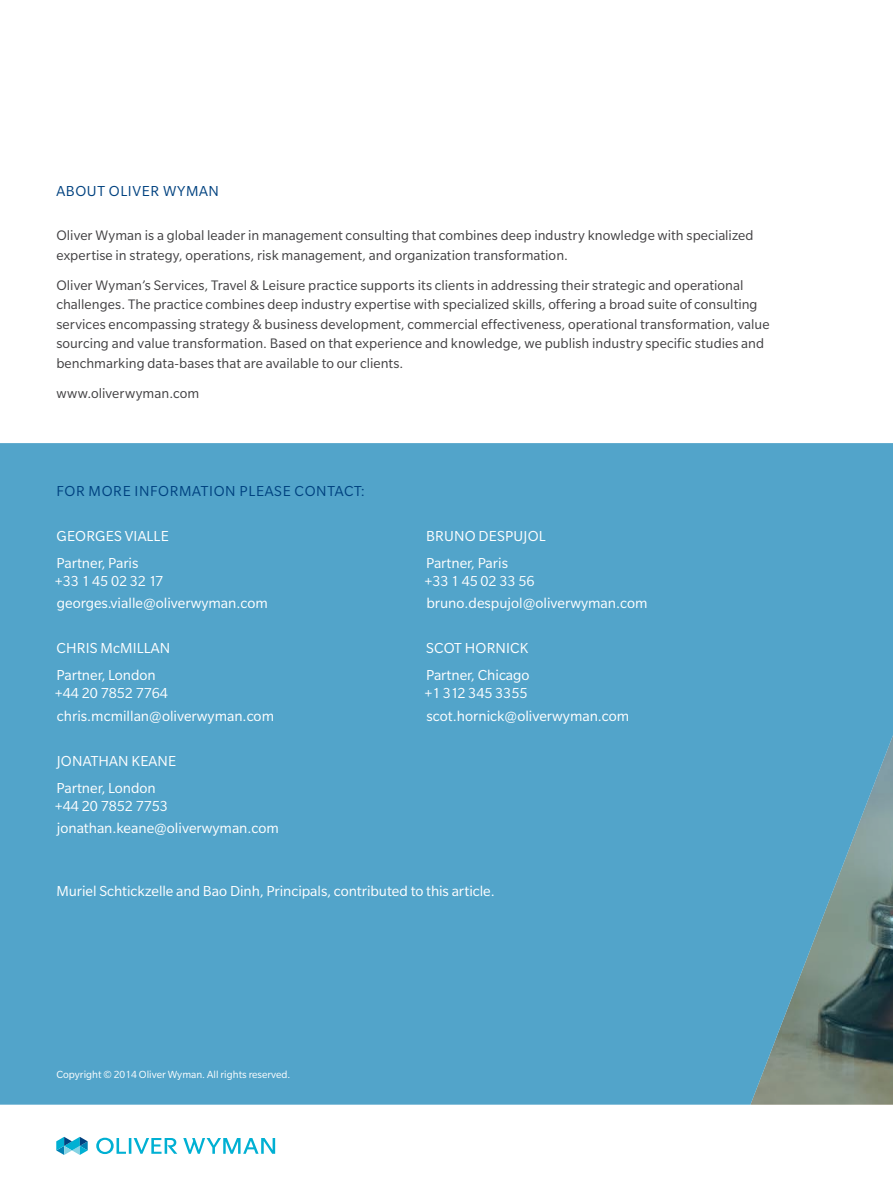
<style>
.page{position:relative;width:893px;height:1188px;background:#fff}
.page>*{position:absolute;margin:0;border:0;box-sizing:border-box;transform-origin:0 0}
.t1{font:15.75px/27px "Slate Pro";color:#fff}
.t2{font:15.75px "Slate Pro";letter-spacing:.04em;color:#004280}
.t3{font:15px/19.5px "Slate Pro";letter-spacing:.005em;color:#414042}
.t4{font:11.25px "Slate Pro";color:#fff}
</style>
<div class="page">
<div style="left:0;top:443px;width:750px;height:662px;background:#52a4ca"></div>
<svg style="left:750px;top:443px;width:143px;height:662px;background:#5999b3"></svg>
<svg style="left:56px;top:1137px;width:32px;height:18px"></svg>
<svg style="left:183px;top:1138px;width:92px;height:16px"></svg>
<svg style="left:96px;top:1138px;width:81px;height:16px"></svg>
<p class="t2" style="left:56px;top:182px;width:164px">ABOUT OLIVER WYMAN</p>
<p class="t3" style="left:56px;top:226px;width:699px">Oliver Wyman is a global leader in management consulting that combines deep industry knowledge with specialized expertise in strategy, operations, risk management, and organization transformation.</p>
<p class="t3" style="left:56px;top:275px;width:715px">Oliver Wyman’s Services, Travel &amp; Leisure practice supports its clients in addressing their strategic and operational challenges. The practice combines deep industry expertise with specialized skills, offering a broad suite of consulting services encompassing strategy &amp; business development, commercial effectiveness, operational transformation, value sourcing and value transformation. Based on that experience and knowledge, we publish industry specific studies and benchmarking data-bases that are available to our clients.</p>
<p class="t3" style="left:56px;top:383px;width:144px">www.oliverwyman.com</p>
<p class="t2" style="left:56px;top:483px;width:310px">FOR MORE INFORMATION PLEASE CONTACT:</p>
<p class="t1" style="left:57px;top:522px;width:114px">GEORGES VIALLE<br>Partner, Paris</p>
<p class="t1" style="left:55px;top:569px;width:215px;line-height:22.5px">+33 1 45 02 32 17 georges.vialle@oliverwyman.com</p>
<p class="t1" style="left:57px;top:635px;width:115px">CHRIS McMILLAN<br>Partner, London</p>
<p class="t1" style="left:55px;top:682px;width:221px;line-height:22.5px">+44 20 7852 7764 chris.mcmillan@oliverwyman.com</p>
<p class="t1" style="left:57px;top:747px;width:121px">JONATHAN KEANE<br>Partner, London</p>
<p class="t1" style="left:55px;top:794px;width:226px;line-height:22.5px">+44 20 7852 7753 jonathan.keane@oliverwyman.com</p>
<p class="t1" style="left:426px;top:522px;width:121px">BRUNO DESPUJOL<br>Partner, Paris</p>
<p class="t1" style="left:424px;top:569px;width:225px;line-height:22.5px">+33 1 45 02 33 56 bruno.despujol@oliverwyman.com</p>
<p class="t1" style="left:426px;top:635px;width:105px">SCOT HORNICK<br>Partner, Chicago</p>
<p class="t1" style="left:424px;top:682px;width:207px;line-height:22.5px">+1 312 345 3355 scot.hornick@oliverwyman.com</p>
<p class="t1" style="left:56px;top:877px;width:440px">Muriel Schtickzelle and Bao Dinh, Principals, contributed to this article.</p>
<p class="t4" style="left:56px;top:1068px;width:236px">Copyright © 2014 Oliver Wyman. All rights reserved.</p>
</div>
